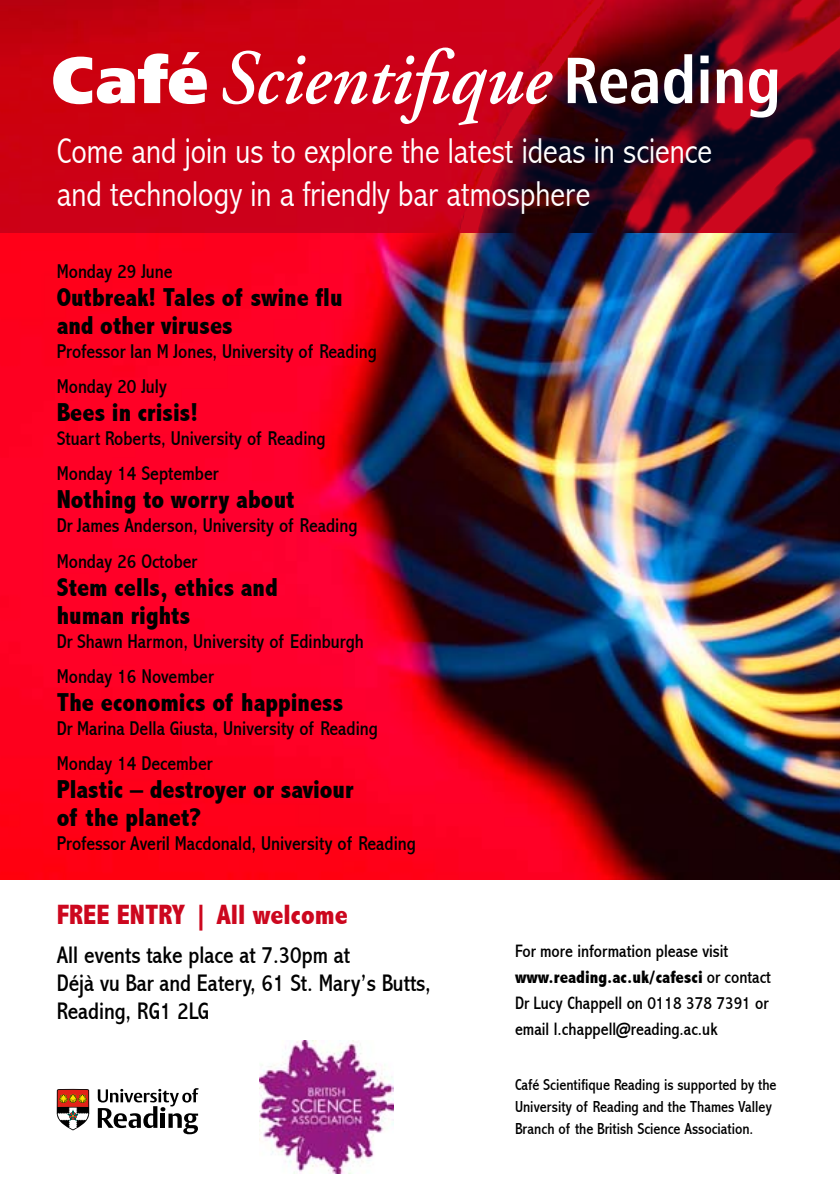
<style>
.page{position:relative;width:840px;height:1191px;background:#fff}
.page>*{position:absolute;margin:0;border:0;box-sizing:border-box;transform-origin:0 0}
.t1{font:italic 600 77.6px "Adobe Garamond Pro";color:#fff;scale:.94 1}
.t2{font:300 condensed 36px/43.2px "Abadi";color:#fff}
.t3{font:800 condensed 28px "Abadi";color:#cc071e}
.t4{font:800 condensed 26px/28px "Abadi";color:#000}
.t5{font:condensed 24px/28px "Abadi";color:#000}
.t6{font:condensed 20px/35.4px "Abadi";color:#000}
.t7{font:condensed 18px/26px "Abadi";color:#000}
.t8{font:condensed 16px/22px "Abadi";color:#000}
.s1{font-family:"Humanist 777 BT Extra Black B";font-weight:400;font-style:normal;font-size:65.2px}
.s2{font-family:"Humanist 777 BT Bold Condensed B";font-weight:400;font-style:normal;font-size:65.2px}
.s3{font-weight:800}
</style>
<div class="page">
<img style="left:0;top:232px;width:839px;height:647px">
<img style="left:259px;top:1040px;width:134px;height:134px">
<svg style="left:98px;top:1088px;width:100px;height:46px"></svg>
<svg style="left:57px;top:1089px;width:32px;height:41px"></svg>
<svg style="left:0;top:0;width:839px;height:232px;background:#9e0215"></svg>
<h1 class="t1" style="left:51px;top:34px;width:777px"><span class="s1">Café</span> Scientifique <span class="s2">Reading</span></h1>
<h2 class="t2" style="left:57px;top:129px;width:656px">Come and join us to explore the latest ideas in science and technology in a friendly bar atmosphere</h2>
<p class="t6" style="left:57px;top:253px;width:117px">Monday 29 June</p>
<h3 class="t4" style="left:57px;top:283px;width:287px">Outbreak! Tales of swine flu and other viruses</h3>
<p class="t6" style="left:57px;top:333px;width:321px">Professor Ian M Jones, University of Reading<br>Monday 20 July</p>
<h3 class="t4" style="left:57px;top:398px;width:143px">Bees in crisis!</h3>
<p class="t6" style="left:57px;top:421px;width:270px">Stuart Roberts, University of Reading<br>Monday 14 September</p>
<h3 class="t4" style="left:57px;top:485px;width:239px">Nothing to worry about</h3>
<p class="t6" style="left:57px;top:508px;width:302px">Dr James Anderson, University of Reading<br>Monday 26 October</p>
<h3 class="t4" style="left:57px;top:573px;width:222px">Stem cells, ethics and human rights</h3>
<p class="t6" style="left:57px;top:623px;width:308px">Dr Shawn Harmon, University of Edinburgh<br>Monday 16 November</p>
<h3 class="t4" style="left:57px;top:688px;width:288px">The economics of happiness</h3>
<p class="t6" style="left:57px;top:711px;width:322px">Dr Marina Della Giusta, University of Reading<br>Monday 14 December</p>
<h3 class="t4" style="left:57px;top:775px;width:298px">Plastic – destroyer or saviour of the planet?</h3>
<p class="t6" style="left:57px;top:826px;width:360px">Professor Averil Macdonald, University of Reading</p>
<h3 class="t3" style="left:57px;top:898px;width:292px">FREE ENTRY | All welcome</h3>
<p class="t5" style="left:57px;top:941px;width:375px">All events take place at 7.30pm at<br>Déjà vu Bar and Eatery, 61 St. Mary’s Butts,<br>Reading, RG1 2LG</p>
<p class="t7" style="left:514px;top:938px;width:257px">For more information please visit <span class="s3">www.reading.ac.uk/cafesci</span> or contact Dr Lucy Chappell on 0118 378 7391 or email l.chappell@reading.ac.uk</p>
<p class="t8" style="left:514px;top:1074px;width:263px">Café Scientifique Reading is supported by the<br>University of Reading and the Thames Valley<br>Branch of the British Science Association.</p>
</div>
